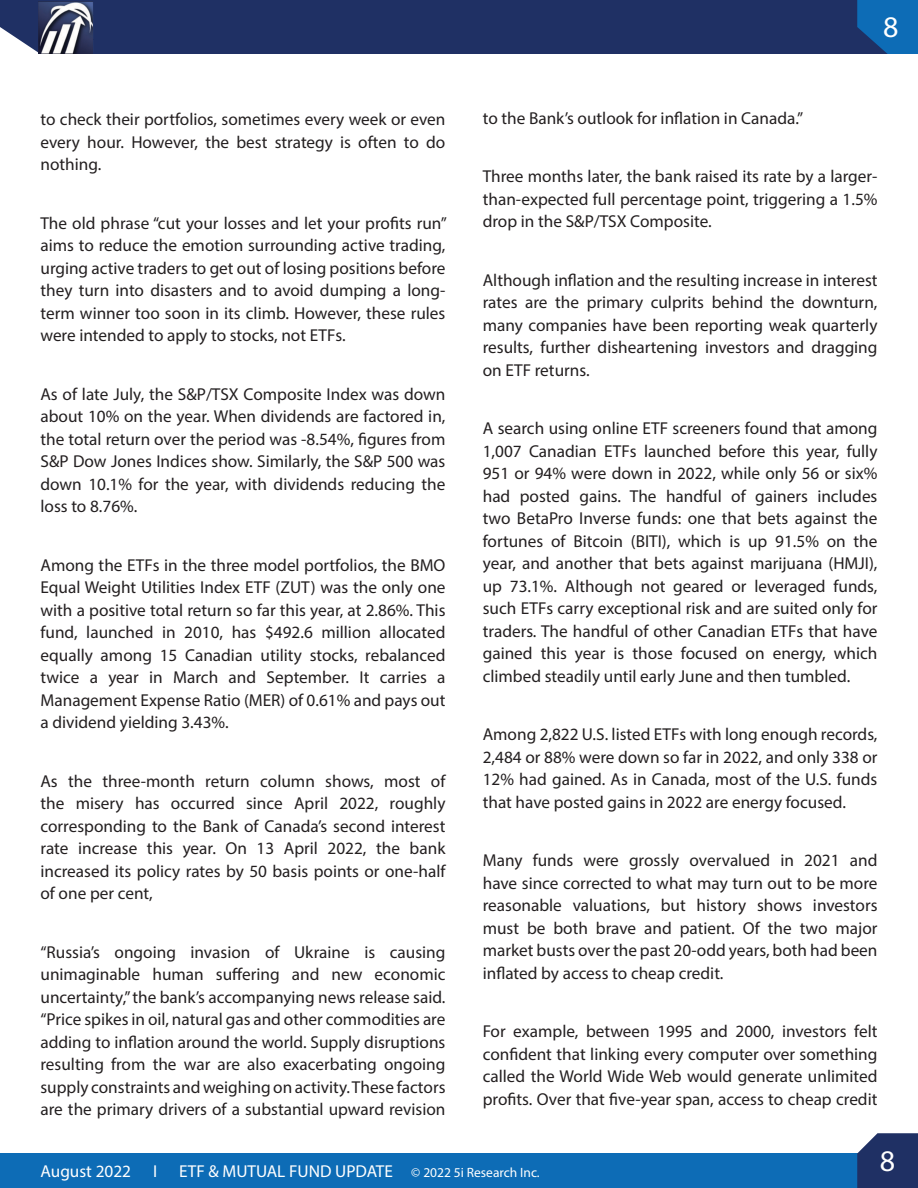
<style>
.page{position:relative;width:918px;height:1188px;background:#fff}
.page>*{position:absolute;margin:0;border:0;box-sizing:border-box;transform-origin:0 0}
.t1{font:30px "Myriad Pro";color:#fff}
.body_text{font:17.25px/22.5px "Myriad Pro";color:#231f20;text-align:justify}
.t2{font:17.25px "Myriad Pro";color:#fff}
.s1{font-size:13.5px}
</style>
<div class="page">
<div style="left:0;top:1153px;width:918px;height:35px;background:#0d6cb6"></div>
<div style="left:0;top:0;width:857px;height:54px;background:#1f3064"></div>
<svg style="left:857px;top:0;width:61px;height:54px;background:#0f64ab"></svg>
<svg style="left:857px;top:1133px;width:61px;height:55px;background:#2d3e6e"></svg>
<div style="left:41px;top:0;width:54px;height:54px;border:1px solid #1f3064"></div>
<img style="left:39px;top:1px;width:54px;height:53px">
<p class="body_text" style="left:40px;top:108px;width:407px">to check their portfolios, sometimes every week or even every hour. However, the best strategy is often to do nothing.</p>
<p class="body_text" style="left:40px;top:212px;width:408px">The old phrase “cut your losses and let your profits run” aims to reduce the emotion surrounding active trading, urging active traders to get out of losing positions before they turn into disasters and to avoid dumping a long&shy;term winner too soon in its climb. However, these rules were intended to apply to stocks, not ETFs.</p>
<p class="body_text" style="left:40px;top:383px;width:407px">As of late July, the S&amp;P/TSX Composite Index was down about 10% on the year. When dividends are factored in, the total return over the period was -8.54%, figures from S&amp;P Dow Jones Indices show. Similarly, the S&amp;P 500 was down 10.1% for the year, with dividends reducing the loss to 8.76%.</p>
<p class="body_text" style="left:40px;top:554px;width:407px">Among the ETFs in the three model portfolios, the BMO Equal Weight Utilities Index ETF (ZUT) was the only one with a positive total return so far this year, at 2.86%. This fund, launched in 2010, has $492.6 million allocated equally among 15 Canadian utility stocks, rebalanced twice a year in March and September. It carries a Management Expense Ratio (MER) of 0.61% and pays out a dividend yielding 3.43%.</p>
<p class="body_text" style="left:40px;top:770px;width:407px">As the three-month return column shows, most of the misery has occurred since April 2022, roughly corresponding to the Bank of Canada’s second interest rate increase this year. On 13 April 2022, the bank increased its policy rates by 50 basis points or one-half of one per cent,</p>
<p class="body_text" style="left:40px;top:941px;width:407px">“Russia’s ongoing invasion of Ukraine is causing unimaginable human suffering and new economic uncertainty,” the bank’s accompanying news release said. “Price spikes in oil, natural gas and other commodities are adding to inflation around the world. Supply disruptions resulting from the war are also exacerbating ongoing supply constraints and weighing on activity. These factors are the primary drivers of a substantial upward revision</p>
<p class="body_text" style="left:483px;top:107px;width:322px">to the Bank’s outlook for inflation in Canada.”</p>
<h1 class="t1" style="left:883px;top:9px;width:17px">8</h1>
<p class="body_text" style="left:483px;top:165px;width:396px">Three months later, the bank raised its rate by a larger&shy;than-expected full percentage point, triggering a 1.5% drop in the S&amp;P/TSX Composite.</p>
<p class="body_text" style="left:483px;top:269px;width:396px">Although inflation and the resulting increase in interest rates are the primary culprits behind the downturn, many companies have been reporting weak quarterly results, further disheartening investors and dragging on ETF returns.</p>
<p class="body_text" style="left:483px;top:417px;width:396px">A search using online ETF screeners found that among 1,007 Canadian ETFs launched before this year, fully 951 or 94% were down in 2022, while only 56 or six% had posted gains. The handful of gainers includes two BetaPro Inverse funds: one that bets against the fortunes of Bitcoin (BITI), which is up 91.5% on the year, and another that bets against marijuana (HMJI), up 73.1%. Although not geared or leveraged funds, such ETFs carry exceptional risk and are suited only for traders. The handful of other Canadian ETFs that have gained this year is those focused on energy, which climbed steadily until early June and then tumbled.</p>
<p class="body_text" style="left:483px;top:723px;width:396px">Among 2,822 U.S. listed ETFs with long enough records, 2,484 or 88% were down so far in 2022, and only 338 or 12% had gained. As in Canada, most of the U.S. funds that have posted gains in 2022 are energy focused.</p>
<p class="body_text" style="left:483px;top:849px;width:396px">Many funds were grossly overvalued in 2021 and have since corrected to what may turn out to be more reasonable valuations, but history shows investors must be both brave and patient. Of the two major market busts over the past 20-odd years, both had been inflated by access to cheap credit.</p>
<p class="body_text" style="left:483px;top:1020px;width:396px">For example, between 1995 and 2000, investors felt confident that linking every computer over something called the World Wide Web would generate unlimited profits. Over that five-year span, access to cheap credit</p>
<p class="t2" style="left:40px;top:1160px;width:92px">August 2022</p>
<p class="t2" style="left:153px;top:1160px;width:6px">I</p>
<p class="t2" style="left:179px;top:1160px;width:362px">ETF &amp; MUTUAL FUND UPDATE <span class="s1">© 2022 5i Research Inc.</span></p>
<h1 class="t1" style="left:880px;top:1143px;width:17px">8</h1>
</div>
